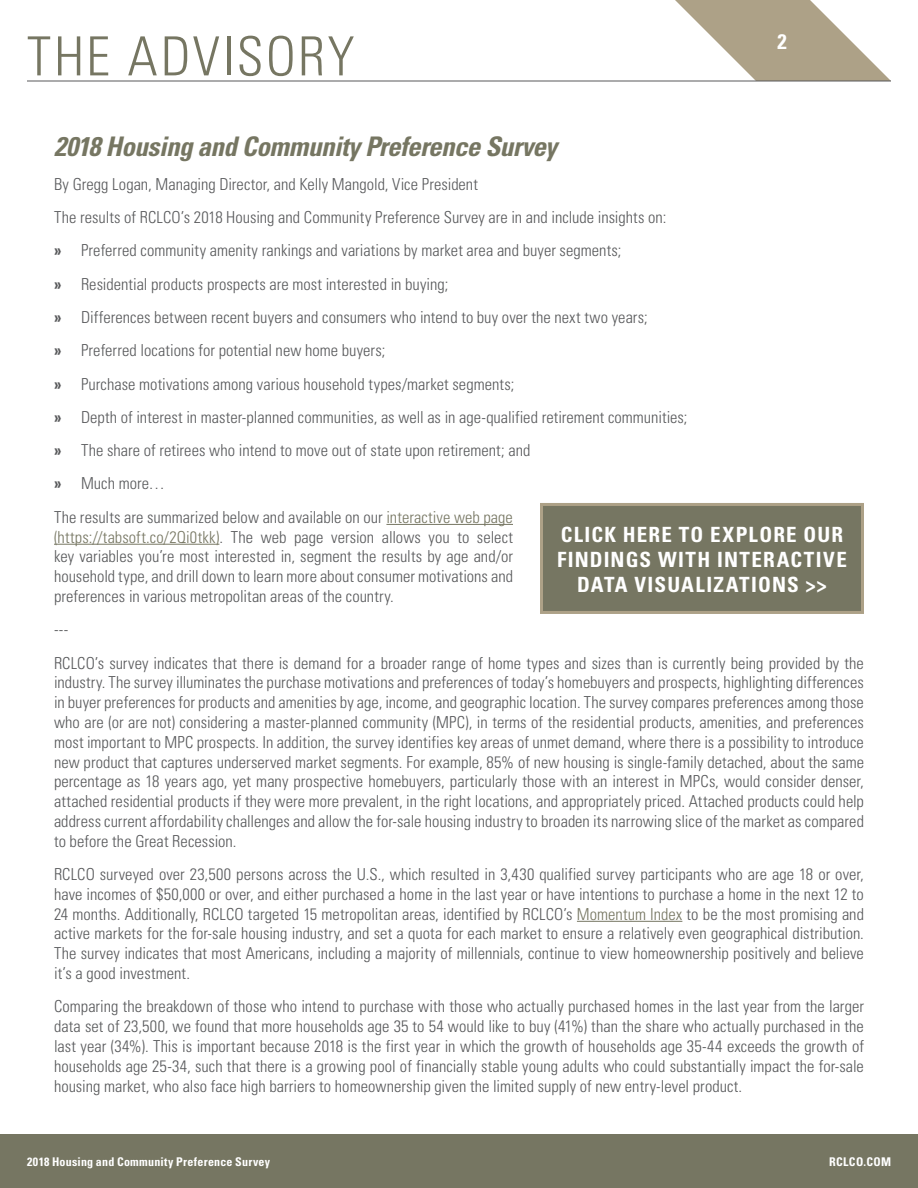
<style>
.page{position:relative;width:918px;height:1188px;background:#fff}
.page>*{position:absolute;margin:0;border:0;box-sizing:border-box;transform-origin:0 0}
.t1{font:300 condensed 54px "Univers";letter-spacing:.04em;color:#767662}
.t2{font:italic 700 condensed 27px "Univers";letter-spacing:-.02em;color:#767662}
.t3{font:700 condensed 21px/25.2px "Univers";letter-spacing:.06em;color:#fff;text-align:center}
.t4{font:300 condensed 16.5px/19.8px "Univers";letter-spacing:.005em;color:#58595b;text-align:justify}
.t5{font:700 condensed 12px "Univers";letter-spacing:.02em;color:#fff}
.s1{font-weight:700}
.s2{color:#767662}
</style>
<div class="page">
<div style="left:0;top:1134px;width:918px;height:54px;background:#767662"></div>
<hr style="left:386px;top:524px;width:127px;height:1px;background:#767662">
<hr style="left:54px;top:544px;width:165px;height:1px;background:#767662">
<hr style="left:577px;top:921px;width:105px;height:1px;background:#767662">
<div style="left:542px;top:504px;width:320px;height:108px;background:#767662"></div>
<div style="left:540px;top:503px;width:324px;height:111px;border:3px solid #ada187"></div>
<svg style="left:675px;top:0;width:216px;height:81px"></svg>
<hr style="left:27px;top:81px;width:864px;height:1px;background:#58595b">
<h1 class="t1" style="left:27px;top:24px;width:329px">THE ADVISORY</h1>
<p class="t3" style="left:778px;top:29px;width:11px">2</p>
<h2 class="t2" style="left:54px;top:130px;width:505px">2018 Housing and Community Preference Survey</h2>
<p class="t4" style="left:54px;top:167px;width:635px;line-height:33.3px;text-align:left">By Gregg Logan, Managing Director, and Kelly Mangold, Vice President<br>The results of RCLCO’s 2018 Housing and Community Preference Survey are in and include insights on:<br><span class="s1">»</span> Preferred community amenity rankings and variations by market area and buyer segments;<br><span class="s1">»</span> Residential products prospects are most interested in buying;<br><span class="s1">»</span> Differences between recent buyers and consumers who intend to buy over the next two years;<br><span class="s1">»</span> Preferred locations for potential new home buyers;<br><span class="s1">»</span> Purchase motivations among various household types/market segments;<br><span class="s1">»</span> Depth of interest in master-planned communities, as well as in age-qualified retirement communities; <span class="s1">»</span> The share of retirees who intend to move out of state upon retirement; and<br><span class="s1">»</span> Much more…<br>The results are summarized below and available on our <span class="s2">interactive web page</span></p>
<p class="t4" style="left:54px;top:527px;width:461px"><span class="s2">(https://tabsoft.co/2Qi0tkk)</span>. The web page version allows you to select key variables you’re most interested in, segment the results by age and/or household type, and drill down to learn more about consumer motivations and preferences in various metropolitan areas of the country.</p>
<p class="t4" style="left:54px;top:613px;width:811px;line-height:33.3px">---<br>RCLCO’s survey indicates that there is demand for a broader range of home types and sizes than is currently being provided by the</p>
<p class="t4" style="left:54px;top:673px;width:812px">industry. The survey illuminates the purchase motivations and preferences of today’s homebuyers and prospects, highlighting differences in buyer preferences for products and amenities by age, income, and geographic location. The survey compares preferences among those who are (or are not) considering a master-planned community (MPC), in terms of the residential products, amenities, and preferences most important to MPC prospects. In addition, the survey identifies key areas of unmet demand, where there is a possibility to introduce new product that captures underserved market segments. For example, 85% of new housing is single-family detached, about the same percentage as 18 years ago, yet many prospective homebuyers, particularly those with an interest in MPCs, would consider denser, attached residential products if they were more prevalent, in the right locations, and appropriately priced. Attached products could help address current affordability challenges and allow the for-sale housing industry to broaden its narrowing slice of the market as compared to before the Great Recession.</p>
<p class="t4" style="left:54px;top:864px;width:812px">RCLCO surveyed over 23,500 persons across the U.S., which resulted in 3,430 qualified survey participants who are age 18 or over, have incomes of $50,000 or over, and either purchased a home in the last year or have intentions to purchase a home in the next 12 to 24 months. Additionally, RCLCO targeted 15 metropolitan areas, identified by RCLCO’s <span class="s2">Momentum Index</span> to be the most promising and active markets for the for-sale housing industry, and set a quota for each market to ensure a relatively even geographical distribution.<br>The survey indicates that most Americans, including a majority of millennials, continue to view homeownership positively and believe it’s a good investment.</p>
<p class="t4" style="left:54px;top:997px;width:811px">Comparing the breakdown of those who intend to purchase with those who actually purchased homes in the last year from the larger data set of 23,500, we found that more households age 35 to 54 would like to buy (41%) than the share who actually purchased in the last year (34%). This is important because 2018 is the first year in which the growth of households age 35-44 exceeds the growth of households age 25-34, such that there is a growing pool of financially stable young adults who could substantially impact the for-sale housing market, who also face high barriers to homeownership given the limited supply of new entry-level product.</p>
<p class="t3" style="left:557px;top:521px;width:291px">CLICK HERE TO EXPLORE OUR<br>FINDINGS WITH INTERACTIVE<br>DATA VISUALIZATIONS &gt;&gt;</p>
<p class="t5" style="left:27px;top:1154px;width:245px">2018 Housing and Community Preference Survey</p>
<p class="t5" style="left:829px;top:1154px;width:63px">RCLCO.COM</p>
</div>
